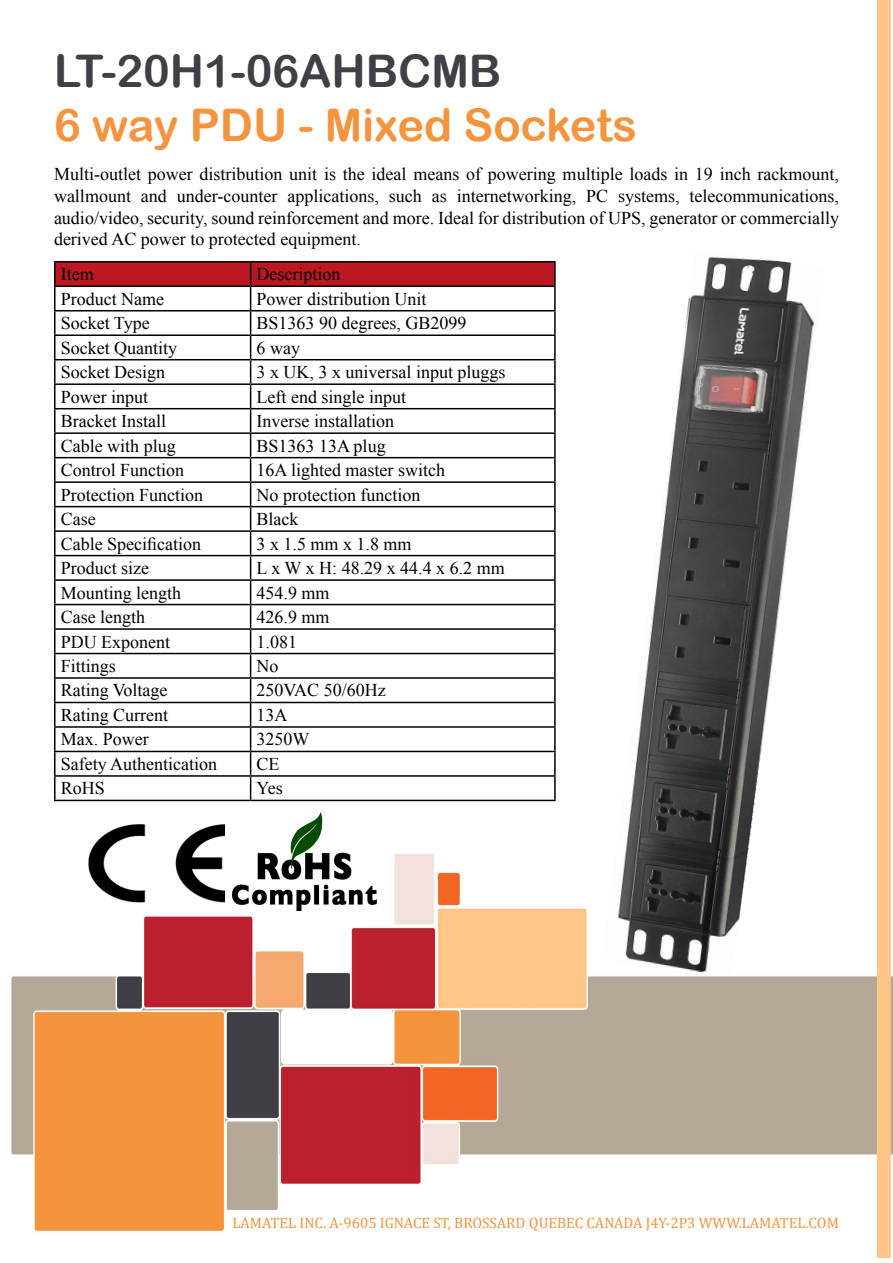
<style>
.page{position:relative;width:893px;height:1263px;background:#fff}
.page>*{position:absolute;margin:0;border:0;box-sizing:border-box;transform-origin:0 0}
.t1{font:45px "Arial Rounded MT Bold";color:#f4943e}
.t2{font:45px "Arial Rounded MT Bold";color:#3f3f45}
.t3{font:18px/21.6px "Times New Roman";color:#000;text-align:justify}
.t4{font:15px "Cambria";color:#f4943e}
</style>
<div class="page">
<img style="left:11px;top:0;width:882px;height:1258px">
<hr style="left:54px;top:261px;width:197px;height:2px;background:#000">
<hr style="left:54px;top:263px;width:2px;height:22px;background:#000">
<hr style="left:251px;top:261px;width:305px;height:2px;background:#000">
<hr style="left:554px;top:263px;width:2px;height:22px;background:#000">
<hr style="left:54px;top:285px;width:197px;height:2px;background:#000">
<hr style="left:54px;top:287px;width:2px;height:23px;background:#000">
<hr style="left:251px;top:285px;width:305px;height:2px;background:#000">
<hr style="left:554px;top:287px;width:2px;height:23px;background:#000">
<hr style="left:54px;top:310px;width:197px;height:1px;background:#000">
<hr style="left:54px;top:311px;width:2px;height:23px;background:#000">
<hr style="left:251px;top:310px;width:305px;height:1px;background:#000">
<hr style="left:554px;top:311px;width:2px;height:23px;background:#000">
<hr style="left:54px;top:334px;width:197px;height:2px;background:#000">
<hr style="left:54px;top:336px;width:2px;height:23px;background:#000">
<hr style="left:251px;top:334px;width:305px;height:2px;background:#000">
<hr style="left:554px;top:336px;width:2px;height:23px;background:#000">
<hr style="left:54px;top:359px;width:197px;height:1px;background:#000">
<hr style="left:54px;top:360px;width:2px;height:23px;background:#000">
<hr style="left:251px;top:359px;width:305px;height:1px;background:#000">
<hr style="left:554px;top:360px;width:2px;height:23px;background:#000">
<hr style="left:54px;top:383px;width:197px;height:2px;background:#000">
<hr style="left:54px;top:385px;width:2px;height:23px;background:#000">
<hr style="left:251px;top:383px;width:305px;height:2px;background:#000">
<hr style="left:554px;top:385px;width:2px;height:23px;background:#000">
<hr style="left:54px;top:408px;width:197px;height:1px;background:#000">
<hr style="left:54px;top:409px;width:2px;height:23px;background:#000">
<hr style="left:251px;top:408px;width:305px;height:1px;background:#000">
<hr style="left:554px;top:409px;width:2px;height:23px;background:#000">
<hr style="left:54px;top:432px;width:197px;height:2px;background:#000">
<hr style="left:54px;top:434px;width:2px;height:23px;background:#000">
<hr style="left:251px;top:432px;width:305px;height:2px;background:#000">
<hr style="left:554px;top:434px;width:2px;height:23px;background:#000">
<hr style="left:54px;top:457px;width:197px;height:1px;background:#000">
<hr style="left:54px;top:458px;width:2px;height:23px;background:#000">
<hr style="left:251px;top:457px;width:305px;height:1px;background:#000">
<hr style="left:554px;top:458px;width:2px;height:23px;background:#000">
<hr style="left:54px;top:481px;width:197px;height:2px;background:#000">
<hr style="left:54px;top:483px;width:2px;height:23px;background:#000">
<hr style="left:251px;top:481px;width:305px;height:2px;background:#000">
<hr style="left:554px;top:483px;width:2px;height:23px;background:#000">
<hr style="left:54px;top:506px;width:197px;height:1px;background:#000">
<hr style="left:54px;top:507px;width:2px;height:23px;background:#000">
<hr style="left:251px;top:506px;width:305px;height:1px;background:#000">
<hr style="left:554px;top:507px;width:2px;height:23px;background:#000">
<hr style="left:54px;top:530px;width:197px;height:2px;background:#000">
<hr style="left:54px;top:532px;width:2px;height:23px;background:#000">
<hr style="left:251px;top:530px;width:305px;height:2px;background:#000">
<hr style="left:554px;top:532px;width:2px;height:23px;background:#000">
<hr style="left:54px;top:555px;width:197px;height:1px;background:#000">
<hr style="left:54px;top:556px;width:2px;height:23px;background:#000">
<hr style="left:251px;top:555px;width:305px;height:1px;background:#000">
<hr style="left:554px;top:556px;width:2px;height:23px;background:#000">
<hr style="left:54px;top:579px;width:197px;height:2px;background:#000">
<hr style="left:54px;top:581px;width:2px;height:23px;background:#000">
<hr style="left:251px;top:579px;width:305px;height:2px;background:#000">
<hr style="left:554px;top:581px;width:2px;height:23px;background:#000">
<hr style="left:54px;top:604px;width:197px;height:1px;background:#000">
<hr style="left:54px;top:605px;width:2px;height:23px;background:#000">
<hr style="left:251px;top:604px;width:305px;height:1px;background:#000">
<hr style="left:554px;top:605px;width:2px;height:23px;background:#000">
<hr style="left:54px;top:628px;width:197px;height:2px;background:#000">
<hr style="left:54px;top:630px;width:2px;height:23px;background:#000">
<hr style="left:251px;top:628px;width:305px;height:2px;background:#000">
<hr style="left:554px;top:630px;width:2px;height:23px;background:#000">
<hr style="left:54px;top:653px;width:197px;height:1px;background:#000">
<hr style="left:54px;top:654px;width:2px;height:23px;background:#000">
<hr style="left:251px;top:653px;width:305px;height:1px;background:#000">
<hr style="left:554px;top:654px;width:2px;height:23px;background:#000">
<hr style="left:54px;top:677px;width:197px;height:2px;background:#000">
<hr style="left:54px;top:679px;width:2px;height:23px;background:#000">
<hr style="left:251px;top:677px;width:305px;height:2px;background:#000">
<hr style="left:554px;top:679px;width:2px;height:23px;background:#000">
<hr style="left:54px;top:702px;width:197px;height:1px;background:#000">
<hr style="left:54px;top:703px;width:2px;height:23px;background:#000">
<hr style="left:251px;top:702px;width:305px;height:1px;background:#000">
<hr style="left:554px;top:703px;width:2px;height:23px;background:#000">
<hr style="left:54px;top:726px;width:197px;height:2px;background:#000">
<hr style="left:54px;top:728px;width:2px;height:23px;background:#000">
<hr style="left:251px;top:726px;width:305px;height:2px;background:#000">
<hr style="left:554px;top:728px;width:2px;height:23px;background:#000">
<hr style="left:54px;top:751px;width:197px;height:1px;background:#000">
<hr style="left:54px;top:752px;width:2px;height:23px;background:#000">
<hr style="left:251px;top:751px;width:305px;height:1px;background:#000">
<hr style="left:554px;top:752px;width:2px;height:23px;background:#000">
<hr style="left:54px;top:775px;width:197px;height:2px;background:#000">
<hr style="left:54px;top:777px;width:2px;height:23px;background:#000">
<hr style="left:251px;top:775px;width:305px;height:2px;background:#000">
<svg style="left:55px;top:262px;width:500px;height:538px"></svg>
<hr style="left:554px;top:777px;width:2px;height:23px;background:#000">
<hr style="left:54px;top:800px;width:197px;height:1px;background:#000">
<hr style="left:251px;top:800px;width:305px;height:1px;background:#000">
<img style="left:87px;top:812px;width:137px;height:98px">
<img style="left:233px;top:812px;width:144px;height:98px">
<img style="left:602px;top:250px;width:223px;height:726px">
<h1 class="t2" style="left:54px;top:44px;width:449px">LT-20H1-06AHBCMB</h1>
<h1 class="t1" style="left:54px;top:98px;width:584px">6 way PDU - Mixed Sockets</h1>
<p class="t3" style="left:54px;top:163px;width:786px">Multi-outlet power distribution unit is the ideal means of powering multiple loads in 19 inch rackmount, wallmount and under-counter applications, such as internetworking, PC systems, telecommunications, audio/video, security, sound reinforcement and more. Ideal for distribution of UPS, generator or commercially derived AC power to protected equipment.</p>
<p class="t3" style="left:61px;top:263px;width:34px">Item</p>
<p class="t3" style="left:257px;top:263px;width:85px">Description</p>
<p class="t3" style="left:61px;top:288px;width:105px">Product Name</p>
<p class="t3" style="left:257px;top:288px;width:172px">Power distribution Unit</p>
<p class="t3" style="left:61px;top:312px;width:90px">Socket Type</p>
<p class="t3" style="left:257px;top:312px;width:211px">BS1363 90 degrees, GB2099</p>
<p class="t3" style="left:61px;top:337px;width:118px">Socket Quantity</p>
<p class="t3" style="left:257px;top:337px;width:45px">6 way</p>
<p class="t3" style="left:61px;top:361px;width:106px">Socket Design</p>
<p class="t3" style="left:257px;top:361px;width:250px">3 x UK, 3 x universal input pluggs</p>
<p class="t3" style="left:61px;top:386px;width:89px">Power input</p>
<p class="t3" style="left:257px;top:386px;width:151px">Left end single input</p>
<p class="t3" style="left:61px;top:410px;width:107px">Bracket Install</p>
<p class="t3" style="left:257px;top:410px;width:139px">Inverse installation</p>
<p class="t3" style="left:61px;top:435px;width:117px">Cable with plug</p>
<p class="t3" style="left:257px;top:435px;width:131px">BS1363 13A plug</p>
<p class="t3" style="left:61px;top:459px;width:125px">Control Function</p>
<p class="t3" style="left:257px;top:459px;width:190px">16A lighted master switch</p>
<p class="t3" style="left:61px;top:483px;width:144px">Protection Function</p>
<p class="t3" style="left:257px;top:483px;width:165px">No protection function</p>
<p class="t3" style="left:61px;top:508px;width:36px">Case</p>
<p class="t3" style="left:257px;top:508px;width:43px">Black</p>
<p class="t3" style="left:61px;top:532px;width:142px">Cable Specification</p>
<p class="t3" style="left:257px;top:532px;width:157px">3 x 1.5 mm x 1.8 mm</p>
<p class="t3" style="left:61px;top:557px;width:90px">Product size</p>
<p class="t3" style="left:257px;top:557px;width:250px">L x W x H: 48.29 x 44.4 x 6.2 mm</p>
<p class="t3" style="left:61px;top:581px;width:122px">Mounting length</p>
<p class="t3" style="left:257px;top:581px;width:75px">454.9 mm</p>
<p class="t3" style="left:61px;top:606px;width:86px">Case length</p>
<p class="t3" style="left:257px;top:606px;width:75px">426.9 mm</p>
<p class="t3" style="left:61px;top:630px;width:111px">PDU Exponent</p>
<p class="t3" style="left:257px;top:630px;width:42px">1.081</p>
<p class="t3" style="left:61px;top:655px;width:57px">Fittings</p>
<p class="t3" style="left:257px;top:655px;width:23px">No</p>
<p class="t3" style="left:61px;top:679px;width:108px">Rating Voltage</p>
<p class="t3" style="left:257px;top:679px;width:131px">250VAC 50/60Hz</p>
<p class="t3" style="left:61px;top:704px;width:109px">Rating Current</p>
<p class="t3" style="left:257px;top:704px;width:32px">13A</p>
<p class="t3" style="left:61px;top:728px;width:89px">Max. Power</p>
<p class="t3" style="left:257px;top:728px;width:54px">3250W</p>
<p class="t3" style="left:61px;top:753px;width:158px">Safety Authentication</p>
<p class="t3" style="left:257px;top:753px;width:25px">CE</p>
<p class="t3" style="left:61px;top:777px;width:46px">RoHS</p>
<p class="t3" style="left:257px;top:777px;width:28px">Yes</p>
<p class="t4" style="left:232px;top:1214px;width:608px">LAMATEL INC. A-9605 IGNACE ST, BROSSARD QUEBEC CANADA J4Y-2P3 WWW.LAMATEL.COM</p>
</div>
